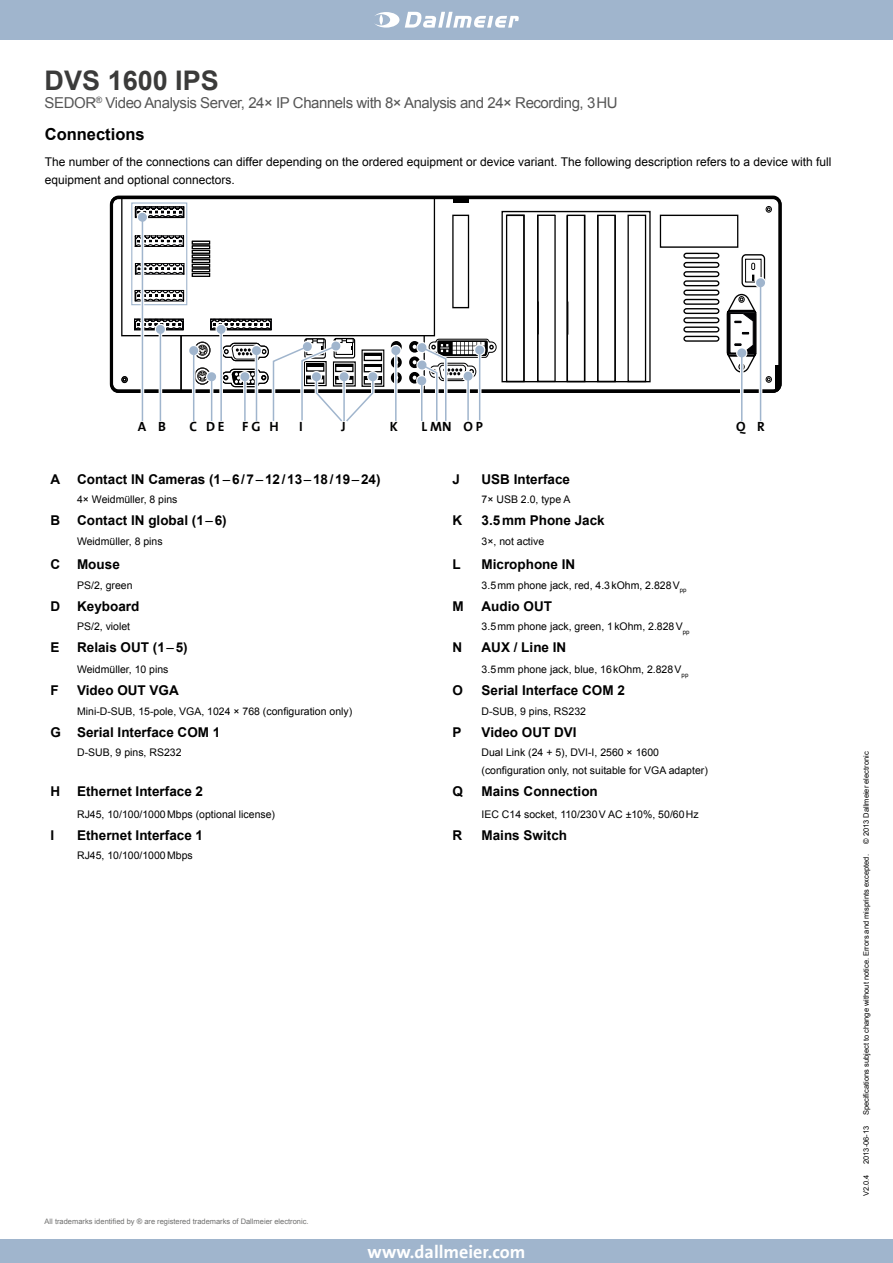
<style>
.page{position:relative;width:893px;height:1263px;background:#fff}
.page>*{position:absolute;margin:0;border:0;box-sizing:border-box;transform-origin:0 0}
.t1{font:700 27px "Arial";color:#3b3b3a}
.t2{font:700 18px "The Sans";color:#fff}
.t3{font:700 16.5px "Arial";color:#000}
.t4{font:15px "Arial";letter-spacing:-.03em;color:#565656}
.t5{font:700 13.5px "Arial";color:#000}
.t6{font:700 13.5px "The Sans";color:#000}
.t7{font:12px/18px "Arial";color:#000}
.t8{font:10.5px/18px "Arial";color:#000}
.t9{font:7.5px "Arial";color:#000}
.t10{font:7.5px "Arial";color:#6f6f6e}
.s1{font-weight:400}
</style>
<div class="page">
<div style="left:0;top:0;width:893px;height:40px;background:#a0b5cd"></div>
<div style="left:0;top:1239px;width:893px;height:24px;background:#a0b5cd"></div>
<svg style="left:405px;top:12px;width:114px;height:16px"></svg>
<svg style="left:375px;top:12px;width:24px;height:16px"></svg>
<svg style="left:379px;top:14px;width:4px;height:11px"></svg>
<hr style="left:775px;top:365px;width:4px;height:26px;background:#000">
<div style="left:766px;top:206px;width:6px;height:7px;border:1px solid #000;border-radius:50%"></div>
<div style="left:766px;top:376px;width:6px;height:7px;border:1px solid #000;border-radius:50%"></div>
<div style="left:122px;top:376px;width:6px;height:7px;border:1px solid #000;border-radius:50%"></div>
<div style="left:110px;top:196px;width:671px;height:197px;border:3px solid #000;border-radius:7px"></div>
<div style="left:121px;top:377px;width:7px;height:6px;border:1px solid #000;border-radius:50%"></div>
<div style="left:364px;top:364px;width:18px;height:8px;border:1px solid #000"></div>
<div style="left:364px;top:376px;width:18px;height:9px;border:1px solid #000"></div>
<div style="left:361px;top:349px;width:23px;height:38px;border:1px solid #000"></div>
<div style="left:364px;top:353px;width:18px;height:8px;border:1px solid #000"></div>
<div style="left:453px;top:197px;width:15px;height:6px;background:#000"></div>
<svg style="left:740px;top:381px;width:4px;height:38px"></svg>
<hr style="left:741px;top:353px;width:1px;height:68px;background:#a0b5cd">
<hr style="left:759px;top:283px;width:3px;height:137px;background:#fff">
<svg style="left:659px;top:208px;width:111px;height:173px"></svg>
<hr style="left:760px;top:283px;width:1px;height:138px;background:#a0b5cd">
<div style="left:131px;top:202px;width:56px;height:103px;border:1px solid #a0b5cd"></div>
<svg style="left:134px;top:206px;width:247px;height:216px"></svg>
<svg style="left:389px;top:210px;width:262px;height:211px"></svg>
<hr style="left:467px;top:376px;width:2px;height:44px;background:#a0b5cd">
<h1 class="t1" style="left:45px;top:62px;width:176px">DVS 1600 IPS</h1>
<h3 class="t4" style="left:45px;top:93px;width:574px">SEDOR<sup>®</sup> Video Analysis Server, 24× IP Channels with 8× Analysis and 24× Recording, 3 HU</h3>
<h3 class="t3" style="left:45px;top:123px;width:101px">Connections</h3>
<p class="t7" style="left:45px;top:153px;width:788px">The number of the connections can differ depending on the ordered equipment or device variant. The following description refers to a device with full equipment and optional connectors.</p>
<p class="t6" style="left:138px;top:419px;width:30px">A B</p>
<p class="t6" style="left:190px;top:419px;width:37px">C D E</p>
<p class="t6" style="left:242px;top:419px;width:38px">F G H</p>
<p class="t6" style="left:299px;top:419px;width:5px">I</p>
<p class="t6" style="left:341px;top:419px;width:6px">J</p>
<p class="t6" style="left:390px;top:419px;width:10px">K</p>
<p class="t6" style="left:421px;top:419px;width:63px">L MN O P</p>
<p class="t6" style="left:736px;top:419px;width:30px">Q R</p>
<p class="t5" style="left:51px;top:470px;width:331px">A Contact IN Cameras (1 <span class="s1">–</span> 6 / 7 <span class="s1">–</span> 12 / 13 <span class="s1">–</span> 18 / 19 <span class="s1">–</span> 24)</p>
<p class="t5" style="left:452px;top:470px;width:9px">J</p>
<p class="t5" style="left:482px;top:470px;width:90px">USB Interface</p>
<p class="t8" style="left:77px;top:491px;width:102px">4× Weidmüller, 8 pins</p>
<p class="t8" style="left:482px;top:491px;width:91px">7× USB 2.0, type A</p>
<p class="t5" style="left:51px;top:512px;width:178px">B Contact IN global (1 <span class="s1">–</span> 6)</p>
<p class="t5" style="left:452px;top:512px;width:11px">K</p>
<p class="t5" style="left:482px;top:512px;width:125px">3.5 mm Phone Jack</p>
<p class="t8" style="left:77px;top:532px;width:87px">Weidmüller, 8 pins</p>
<p class="t8" style="left:482px;top:532px;width:64px">3×, not active</p>
<p class="t5" style="left:51px;top:555px;width:71px">C Mouse</p>
<p class="t5" style="left:452px;top:555px;width:10px">L</p>
<p class="t5" style="left:482px;top:555px;width:95px">Microphone IN</p>
<p class="t8" style="left:77px;top:576px;width:57px">PS/2, green</p>
<p class="t8" style="left:482px;top:576px;width:207px">3.5 mm phone jack, red, 4.3 kOhm, 2.828 V<sub>pp</sub></p>
<p class="t5" style="left:51px;top:597px;width:90px">D Keyboard</p>
<p class="t5" style="left:452px;top:597px;width:13px">M</p>
<p class="t5" style="left:482px;top:597px;width:72px">Audio OUT</p>
<p class="t8" style="left:77px;top:618px;width:55px">PS/2, violet</p>
<p class="t8" style="left:482px;top:618px;width:209px">3.5 mm phone jack, green, 1 kOhm, 2.828 V<sub>pp</sub></p>
<p class="t5" style="left:51px;top:638px;width:11px">E</p>
<p class="t5" style="left:77px;top:638px;width:112px">Relais OUT (1 <span class="s1">–</span> 5)</p>
<p class="t5" style="left:452px;top:638px;width:11px">N</p>
<p class="t5" style="left:482px;top:638px;width:86px">AUX / Line IN</p>
<p class="t8" style="left:77px;top:661px;width:93px">Weidmüller, 10 pins</p>
<p class="t8" style="left:482px;top:661px;width:208px">3.5 mm phone jack, blue, 16 kOhm, 2.828 V<sub>pp</sub></p>
<p class="t5" style="left:51px;top:681px;width:10px">F</p>
<p class="t5" style="left:77px;top:681px;width:103px">Video OUT VGA</p>
<p class="t5" style="left:452px;top:681px;width:12px">O</p>
<p class="t5" style="left:482px;top:681px;width:145px">Serial Interface COM 2</p>
<p class="t8" style="left:77px;top:702px;width:277px">Mini-D-SUB, 15-pole, VGA, 1024 × 768 (configuration only)</p>
<p class="t8" style="left:482px;top:702px;width:106px">D-SUB, 9 pins, RS232</p>
<p class="t5" style="left:51px;top:723px;width:171px">G Serial Interface COM 1</p>
<p class="t5" style="left:452px;top:723px;width:11px">P</p>
<p class="t5" style="left:482px;top:723px;width:97px">Video OUT DVI</p>
<p class="t8" style="left:77px;top:744px;width:106px">D-SUB, 9 pins, RS232</p>
<p class="t8" style="left:482px;top:744px;width:228px">Dual Link (24 + 5), DVI-I, 2560 × 1600 (configuration only, not suitable for VGA adapter)</p>
<p class="t5" style="left:51px;top:782px;width:154px">H Ethernet Interface 2</p>
<p class="t5" style="left:452px;top:782px;width:12px">Q</p>
<p class="t5" style="left:482px;top:782px;width:118px">Mains Connection</p>
<p class="t8" style="left:77px;top:805px;width:199px">RJ45, 10/100/1000 Mbps (optional license)</p>
<p class="t8" style="left:482px;top:805px;width:219px">IEC C14 socket, 110/230 V AC ±10%, 50/60 Hz</p>
<p class="t5" style="left:51px;top:826px;width:5px">I</p>
<p class="t5" style="left:77px;top:826px;width:128px">Ethernet Interface 1</p>
<p class="t5" style="left:452px;top:826px;width:11px">R</p>
<p class="t5" style="left:482px;top:826px;width:87px">Mains Switch</p>
<p class="t8" style="left:77px;top:846px;width:117px">RJ45, 10/100/1000 Mbps</p>
<p class="t10" style="left:45px;top:1216px;width:265px">All trademarks identified by ® are registered trademarks of Dallmeier electronic.</p>
<h2 class="t2" style="left:368px;top:1242px;width:159px">www.dallmeier.com</h2>
<p class="t9" style="left:861px;top:844px;width:94px;rotate:-90deg">© 2013 Dallmeier electronic</p>
<p class="t9" style="left:861px;top:1115px;width:262px;rotate:-90deg">Specifications subject to change without notice. Errors and misprints excepted.</p>
<p class="t9" style="left:861px;top:1164px;width:40px;rotate:-90deg">2013-06-13</p>
<p class="t9" style="left:861px;top:1196px;width:23px;rotate:-90deg">V2.0.4</p>
</div>
